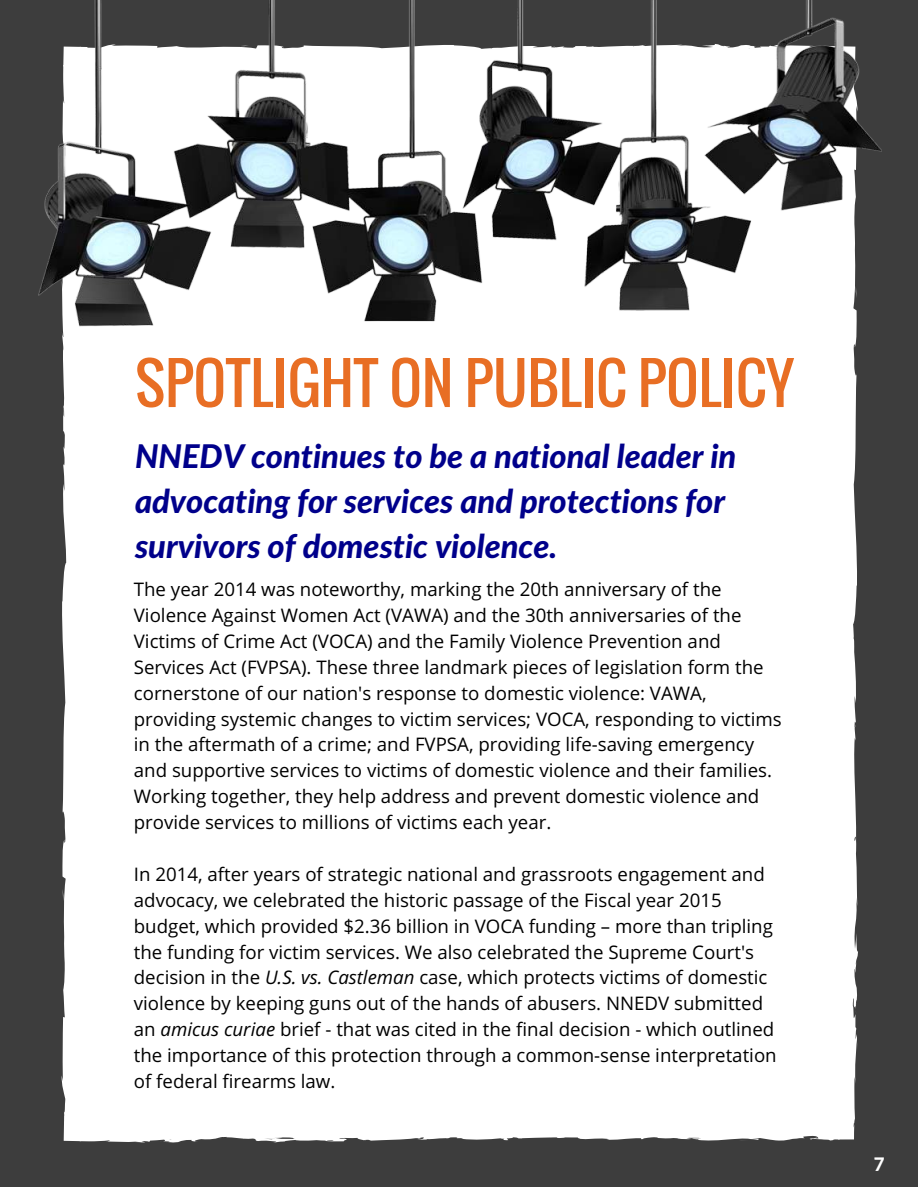
<style>
.page{position:relative;width:918px;height:1187px;background:#fff}
.page>*{position:absolute;margin:0;border:0;box-sizing:border-box;transform-origin:0 0}
.t1{font:55.95px "Oswald";color:#e86e24}
.t2{font:italic 800 32.7px/45px "Lato";color:#00008b}
.t3{font:18.75px/25.8px "Open Sans";color:#000}
.t4{font:800 18.75px "Lato";color:#fff}
.s1{font-style:italic}
</style>
<div class="page">
<div style="left:0;top:0;width:918px;height:1186px;background:#3d3d3d"></div>
<svg style="left:61px;top:632px;width:797px;height:511px"></svg>
<div style="left:74px;top:57px;width:773px;height:1074px;background:#fff"></div>
<img style="left:38px;top:0;width:844px;height:632px">
<h1 class="t1" style="left:135px;top:340px;width:661px">SPOTLIGHT ON PUBLIC POLICY</h1>
<h2 class="t2" style="left:135px;top:432px;width:603px">NNEDV continues to be a national leader in advocating for services and protections for survivors of domestic violence.</h2>
<p class="t3" style="left:134px;top:576px;width:650px">The year 2014 was noteworthy, marking the 20th anniversary of the Violence Against Women Act (VAWA) and the 30th anniversaries of the Victims of Crime Act (VOCA) and the Family Violence Prevention and Services Act (FVPSA). These three landmark pieces of legislation form the cornerstone of our nation's response to domestic violence: VAWA, providing systemic changes to victim services; VOCA, responding to victims in the aftermath of a crime; and FVPSA, providing life-saving emergency and supportive services to victims of domestic violence and their families.<br>Working together, they help address and prevent domestic violence and provide services to millions of victims each year.</p>
<p class="t3" style="left:134px;top:860px;width:644px">In 2014, after years of strategic national and grassroots engagement and advocacy, we celebrated the historic passage of the Fiscal year 2015 budget, which provided $2.36 billion in VOCA funding – more than tripling the funding for victim services. We also celebrated the Supreme Court's decision in the <span class="s1">U.S. vs. Castleman</span> case, which protects victims of domestic violence by keeping guns out of the hands of abusers. NNEDV submitted an <span class="s1">amicus curiae</span> brief - that was cited in the final decision - which outlined the importance of this protection through a common-sense interpretation of federal firearms law.</p>
<p class="t4" style="left:874px;top:1152px;width:12px">7</p>
</div>
